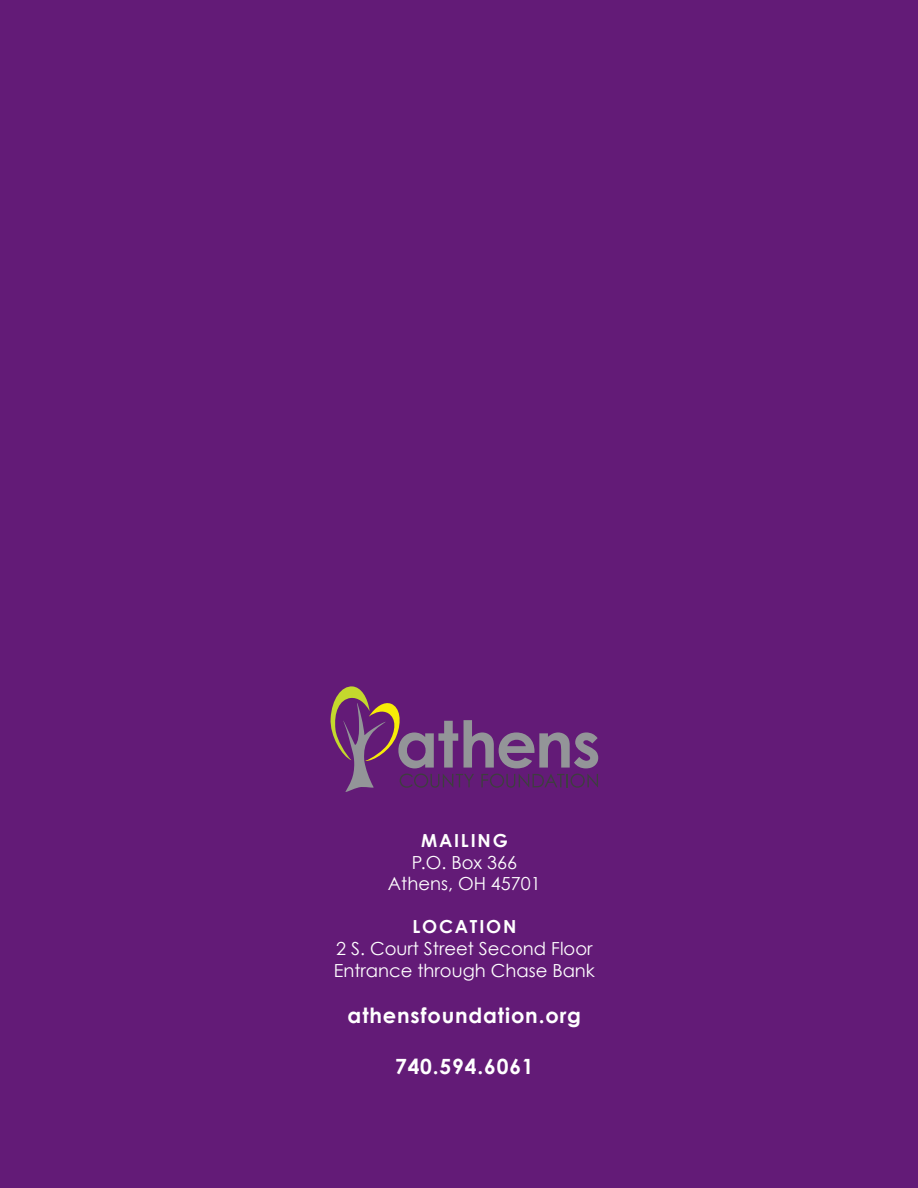
<style>
.page{position:relative;width:918px;height:1188px;background:#631b77}
.page>*{position:absolute;margin:0;border:0;box-sizing:border-box;transform-origin:0 0}
.t1{font:700 21px "Century Gothic";letter-spacing:.04em;color:#fff}
.t2{font:18px "Century Gothic";color:#fff}
.t3{font:700 18px "Century Gothic";letter-spacing:.1em;color:#fff}
</style>
<div class="page">
<svg style="left:331px;top:686px;width:267px;height:106px"></svg>
<p class="t3" style="left:421px;top:829px;width:88px">MAILING</p>
<p class="t2" style="left:412px;top:851px;width:107px">P.O. Box 366</p>
<p class="t2" style="left:388px;top:873px;width:154px">Athens, OH 45701</p>
<p class="t3" style="left:412px;top:915px;width:106px">LOCATION</p>
<p class="t2" style="left:336px;top:937px;width:258px">2 S. Court Street Second Floor</p>
<p class="t2" style="left:334px;top:959px;width:263px">Entrance through Chase Bank</p>
<p class="t1" style="left:348px;top:1002px;width:235px">athensfoundation.org</p>
<p class="t1" style="left:395px;top:1053px;width:140px">740.594.6061</p>
</div>
